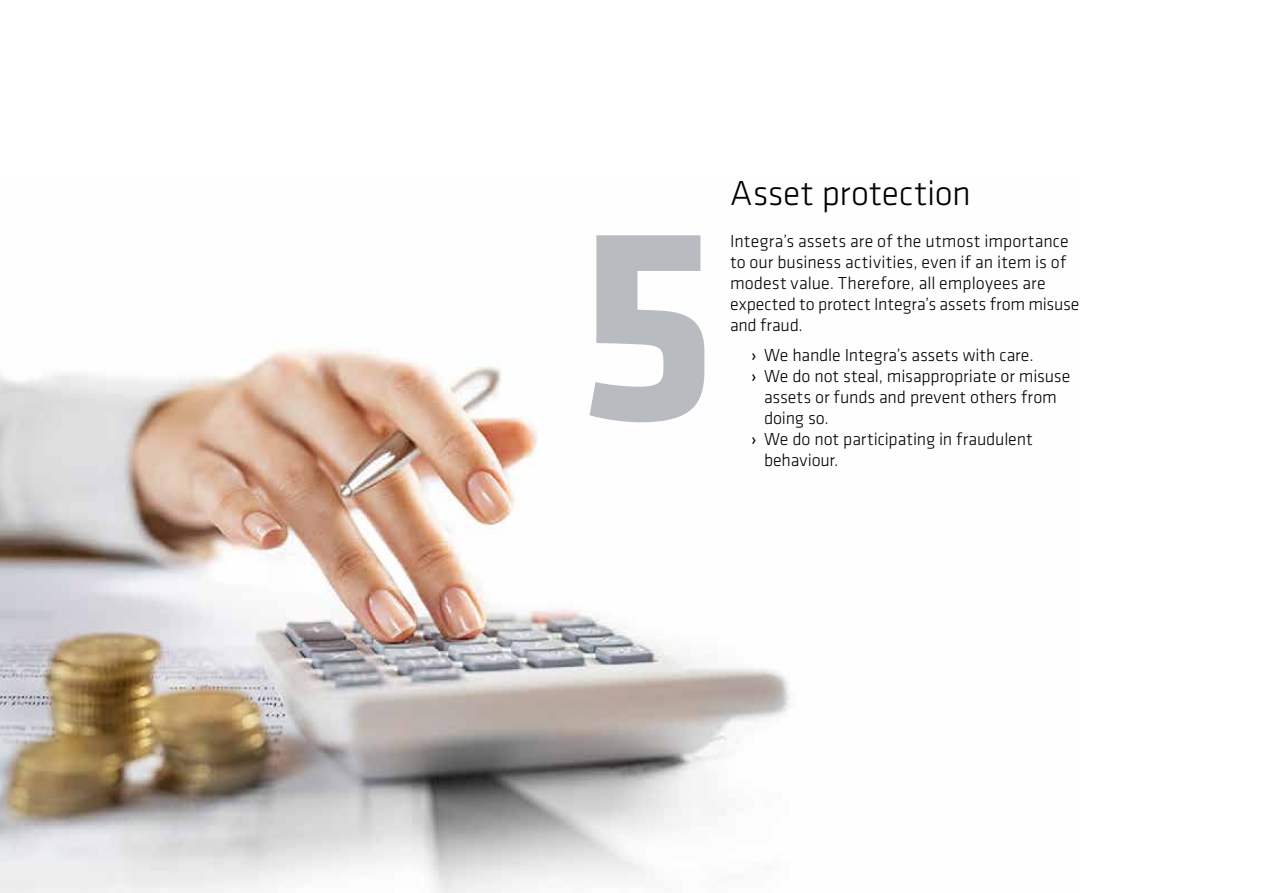
<style>
.page{position:relative;width:1263px;height:893px;background:#fff}
.page>*{position:absolute;margin:0;border:0;box-sizing:border-box;transform-origin:0 0}
.t1{font:700 285px "Klavika Basic";color:#b8bbc0}
.t2{font:300 36px "Klavika";letter-spacing:-.005em;color:#000}
.t3{font:300 18px/21px "Klavika";color:#000}
.s1{font-weight:400}
</style>
<div class="page">
<img style="left:0;top:349px;width:790px;height:544px">
<h1 class="t1" style="left:575px;top:119px;width:143px">5</h1>
<h2 class="t2" style="left:730px;top:173px;width:243px">Asset protection</h2>
<p class="t3" style="left:730px;top:231px;width:351px">Integra’s assets are of the utmost importance to our business activities, even if an item is of modest value. Therefore, all employees are expected to protect Integra’s assets from misuse and fraud.</p>
<p class="t3" style="left:751px;top:345px;width:284px"><span class="s1">›</span> We handle Integra’s assets with care.</p>
<p class="t3" style="left:751px;top:366px;width:321px"><span class="s1">›</span> We do not steal, misappropriate or misuse</p>
<p class="t3" style="left:764px;top:387px;width:294px">assets or funds and prevent others from</p>
<p class="t3" style="left:764px;top:408px;width:66px">doing so.</p>
<p class="t3" style="left:751px;top:429px;width:283px"><span class="s1">›</span> We do not participating in fraudulent</p>
<p class="t3" style="left:764px;top:450px;width:76px">behaviour.</p>
</div>
